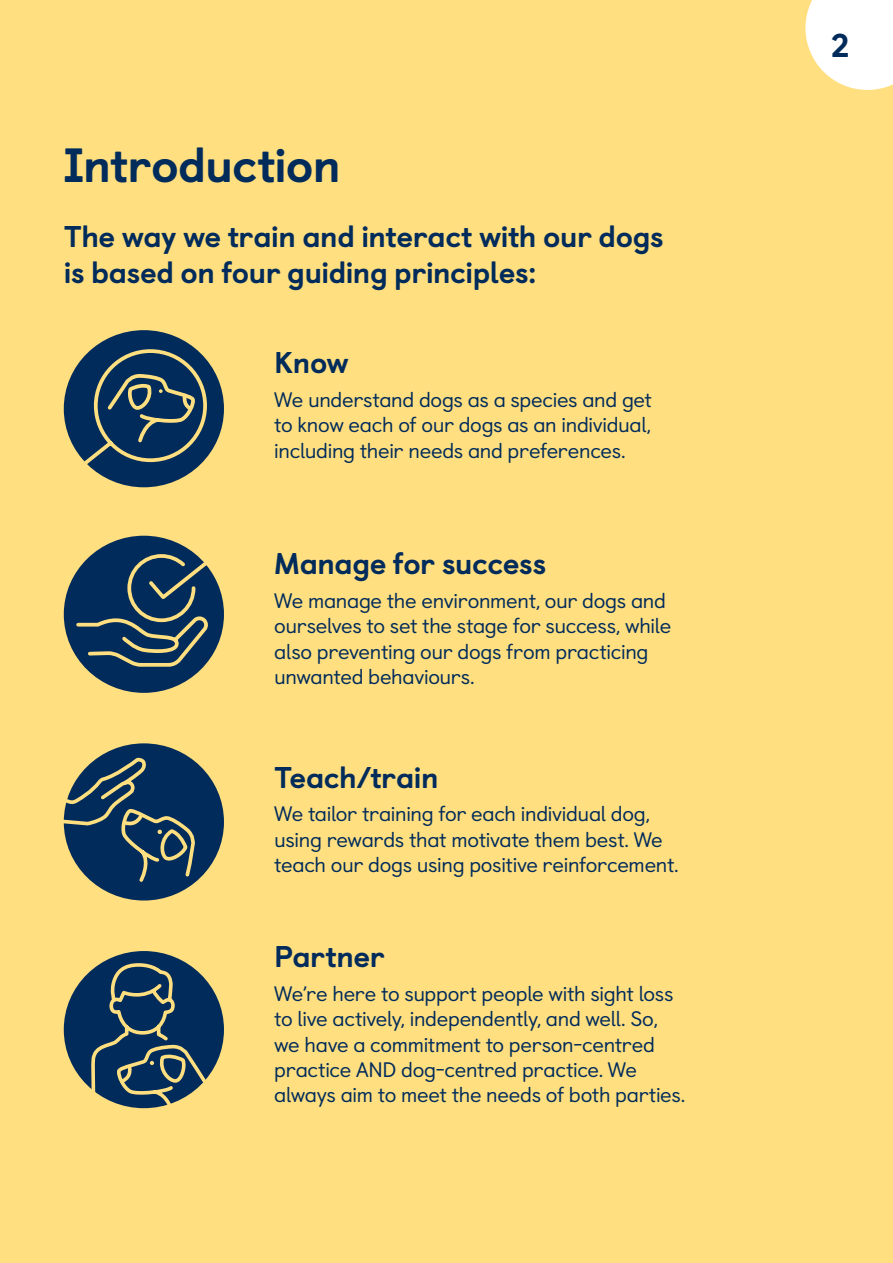
<style>
.page{position:relative;width:893px;height:1263px;background:#ffdf7f}
.page>*{position:absolute;margin:0;border:0;box-sizing:border-box;transform-origin:0 0}
.Title_2{font:800 48px "Castledown";letter-spacing:-.02em;color:#002b5b}
.t1{font:800 33px "Castledown";color:#002b5b}
.Body_copy_medium{font:800 30px/36px "Castledown";letter-spacing:-.015em;color:#002b5b}
.Sub-Heading_Blue{font:800 30px "Castledown";letter-spacing:-.015em;color:#002b5b}
.Body_Copy_Blue{font:21px/25.2px "Castledown";letter-spacing:-.015em;color:#002b5b}
</style>
<div class="page">
<div style="left:64px;top:743px;width:160px;height:157px;background:#002b5b;border-radius:50%"></div>
<svg style="left:63px;top:754px;width:134px;height:130px"></svg>
<div style="left:64px;top:536px;width:160px;height:157px;background:#002b5b;border-radius:50%"></div>
<svg style="left:74px;top:552px;width:143px;height:117px"></svg>
<div style="left:64px;top:330px;width:160px;height:157px;background:#002b5b;border-radius:50%"></div>
<svg style="left:65px;top:347px;width:144px;height:134px"></svg>
<div style="left:64px;top:951px;width:160px;height:157px;background:#002b5b;border-radius:50%"></div>
<svg style="left:90px;top:961px;width:122px;height:148px"></svg>
<svg style="left:805px;top:0;width:88px;height:90px;background:#fffbef"></svg>
<h2 class="Title_2" style="left:64px;top:125px;width:279px">Introduction</h2>
<p class="Body_copy_medium" style="left:64px;top:216px;width:602px">The way we train and interact with our dogs is based on four guiding principles:</p>
<h3 class="Sub-Heading_Blue" style="left:274px;top:338px;width:76px">Know</h3>
<p class="Body_Copy_Blue" style="left:274px;top:385px;width:379px;text-align:justify">We understand dogs as a species and get to know each of our dogs as an individual, including their needs and preferences.</p>
<h3 class="Sub-Heading_Blue" style="left:274px;top:539px;width:274px">Manage for success</h3>
<p class="Body_Copy_Blue" style="left:274px;top:586px;width:398px">We manage the environment, our dogs and ourselves to set the stage for success, while also preventing our dogs from practicing unwanted behaviours.</p>
<h3 class="Sub-Heading_Blue" style="left:274px;top:753px;width:166px">Teach/train</h3>
<p class="Body_Copy_Blue" style="left:274px;top:800px;width:406px">We tailor training for each individual dog, using rewards that motivate them best. We teach our dogs using positive reinforcement.</p>
<h3 class="Sub-Heading_Blue" style="left:274px;top:932px;width:112px">Partner</h3>
<p class="Body_Copy_Blue" style="left:274px;top:979px;width:413px">We’re here to support people with sight loss to live actively, independently, and well. So, we have a commitment to person-centred practice AND dog-centred practice. We always aim to meet the needs of both parties.</p>
<h2 class="t1" style="left:831px;top:19px;width:20px">2</h2>
</div>
